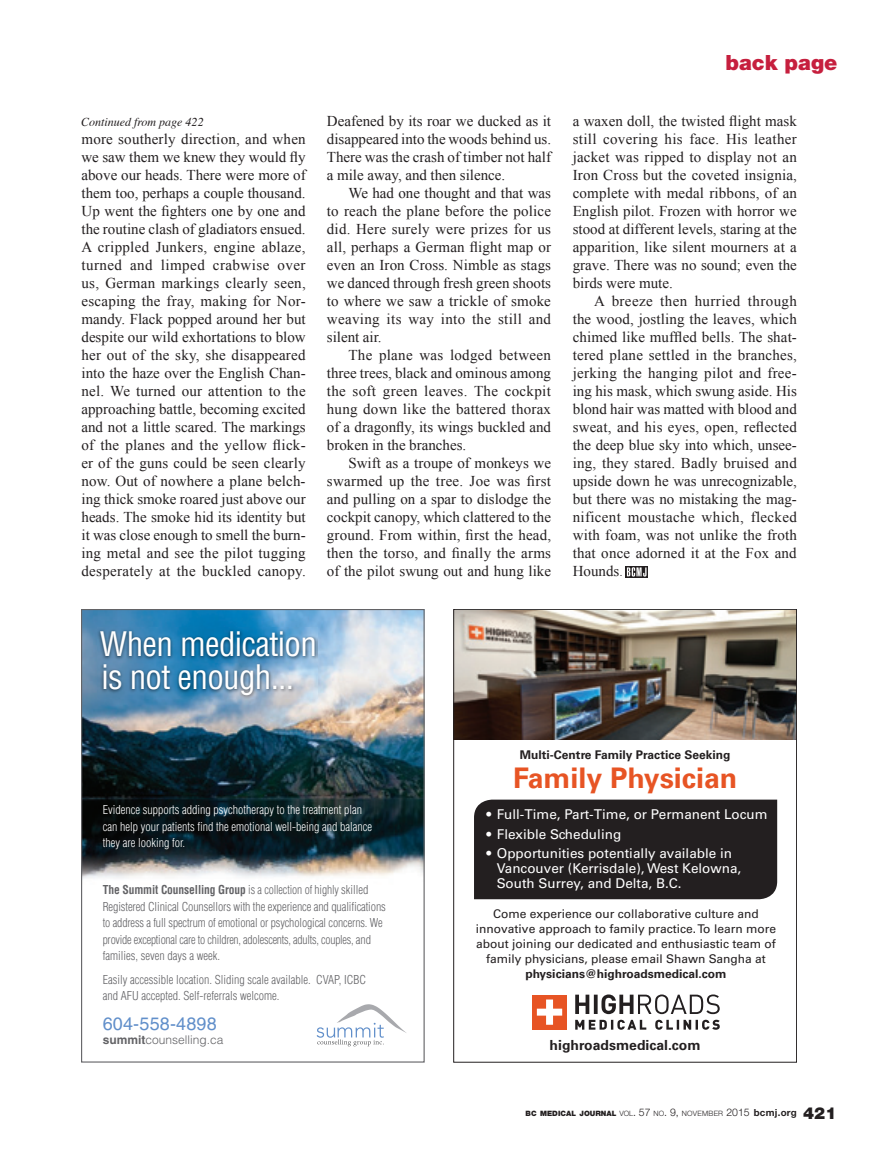
<style>
.page{position:relative;width:878px;height:1161px;background:#fff}
.page>*{position:absolute;margin:0;border:0;box-sizing:border-box;transform-origin:0 0}
.t1{font:condensed 33px/33px "Helvetica LT Std";letter-spacing:-.02em;color:#fff}
.t2{font:700 28.5px "Univers 65";color:#e75424}
.t3{font:900 21px "Helvetica Neue";color:#c61f3e}
.t4{font:18px "Helvetica LT Std";letter-spacing:.01em;color:#618fca}
.t5{font:15px/18px "Times New Roman";letter-spacing:.01em;color:#231f20;text-align:justify}
.t6{font:700 13.95px "Univers 65";color:#231f20}
.t7{font:13.5px/15px "Univers";color:#fff}
.t8{font:300 condensed 12px/16.5px "Helvetica LT Std";letter-spacing:-.01em;color:#636366;scale:.96 1}
.t9{font:12px/15px "Univers";color:#231f20;text-align:center}
.t10{font:300 condensed 12px/16.5px "Helvetica LT Std";color:#fff}
.t11{font:300 condensed 12px/16.5px "Helvetica LT Std";letter-spacing:-.01em;color:#636366}
.t12{font:700 12px "Univers";color:#231f20}
.t13{font:700 12px "Univers 65";color:#231f20}
.t14{font:italic 12px "Times";color:#231f20}
.t15{font:300 12px "Helvetica LT Std";color:#636366}
.t16{font:900 7.35px "Helvetica Neue";color:#231f20}
.s1{font-family:"Univers";font-weight:300;font-size:12px}
.s2{font-weight:700}
.s3{font-weight:300}
.s4{font-weight:300;font-size:10.5px}
.s5{font-weight:700;font-size:9.75px}
.s6{font-size:16.5px}
</style>
<div class="page">
<svg style="left:625px;top:566px;width:23px;height:12px"></svg>
<svg style="left:627px;top:567px;width:19px;height:10px"></svg>
<img style="left:83px;top:611px;width:339px;height:436px">
<svg style="left:316px;top:1004px;width:91px;height:42px"></svg>
<img style="left:97px;top:628px;width:221px;height:71px">
<div style="left:81px;top:609px;width:343px;height:454px;border:1px solid #636366"></div>
<div style="left:474px;top:800px;width:303px;height:99px;background:#231f20"></div>
<img style="left:455px;top:611px;width:339px;height:129px">
<div style="left:453px;top:609px;width:343px;height:454px;border:1px solid #231f20"></div>
<svg style="left:575px;top:994px;width:144px;height:20px"></svg>
<svg style="left:575px;top:1020px;width:144px;height:10px"></svg>
<div style="left:532px;top:995px;width:35px;height:35px;background:#e75424"></div>
<svg style="left:537px;top:1000px;width:25px;height:25px"></svg>
<p class="t14" style="left:81px;top:111px;width:124px">Continued from page 422</p>
<p class="t5" style="left:327px;top:112px;width:226px">Deafened by its roar we ducked as it disappeared into the woods behind us.<br>There was the crash of timber not half a mile away, and then silence.</p>
<p class="t5" style="left:327px;top:184px;width:226px;text-indent:22px">We had one thought and that was to reach the plane before the police did. Here surely were prizes for us all, perhaps a German flight map or even an Iron Cross. Nimble as stags we danced through fresh green shoots to where we saw a trickle of smoke weaving its way into the still and silent air.</p>
<p class="t5" style="left:327px;top:346px;width:226px;text-indent:22px">The plane was lodged between three trees, black and ominous among the soft green leaves. The cockpit hung down like the battered thorax of a dragonfly, its wings buckled and broken in the branches.</p>
<p class="t5" style="left:327px;top:454px;width:226px;text-indent:22px">Swift as a troupe of monkeys we swarmed up the tree. Joe was first and pulling on a spar to dislodge the cockpit canopy, which clattered to the ground. From within, first the head, then the torso, and finally the arms of the pilot swung out and hung like</p>
<p class="t5" style="left:81px;top:130px;width:226px">more southerly direction, and when we saw them we knew they would fly above our heads. There were more of them too, perhaps a couple thousand.<br>Up went the fighters one by one and the routine clash of gladiators ensued.<br>A crippled Junkers, engine ablaze, turned and limped crabwise over us, German markings clearly seen, escaping the fray, making for Nor&shy;mandy. Flack popped around her but despite our wild exhortations to blow her out of the sky, she disappeared into the haze over the English Chan&shy;nel. We turned our attention to the approaching battle, becoming excited and not a little scared. The markings of the planes and the yellow flick&shy;er of the guns could be seen clearly now. Out of nowhere a plane belch&shy;ing thick smoke roared just above our heads. The smoke hid its identity but it was close enough to smell the burn&shy;ing metal and see the pilot tugging desperately at the buckled canopy.</p>
<h3 class="t3" style="left:725px;top:50px;width:114px">back page</h3>
<p class="t5" style="left:572px;top:112px;width:226px">a waxen doll, the twisted flight mask still covering his face. His leather jacket was ripped to display not an Iron Cross but the coveted insignia, complete with medal ribbons, of an English pilot. Frozen with horror we stood at different levels, staring at the apparition, like silent mourners at a grave. There was no sound; even the birds were mute.</p>
<p class="t5" style="left:572px;top:292px;width:226px;text-indent:22px">A breeze then hurried through the wood, jostling the leaves, which chimed like muffled bells. The shat&shy;tered plane settled in the branches, jerking the hanging pilot and free&shy;ing his mask, which swung aside. His blond hair was matted with blood and sweat, and his eyes, open, reflected the deep blue sky into which, unsee&shy;ing, they stared. Badly bruised and upside down he was unrecognizable, but there was no mistaking the mag&shy;nificent moustache which, flecked with foam, was not unlike the froth that once adorned it at the Fox and Hounds<span class="s1">.</span></p>
<h1 class="t1" style="left:100px;top:628px;width:218px">When medication is not enough...</h1>
<p class="t10" style="left:103px;top:802px;width:271px">Evidence supports adding psychotherapy to the treatment plan can help your patients find the emotional well-being and balance they are looking for.</p>
<p class="t8" style="left:103px;top:882px;width:296px"><span class="s2">The Summit Counselling Group</span> is a collection of highly skilled Registered Clinical Counsellors with the experience and qualifications to address a full spectrum of emotional or psychological concerns. We provide exceptional care to children, adolescents, adults, couples, and families, seven days a week.</p>
<p class="t11" style="left:103px;top:971px;width:265px">Easily accessible location. Sliding scale available. CVAP, ICBC and AFU accepted. Self-referrals welcome.</p>
<p class="t4" style="left:103px;top:1013px;width:116px">604-558-4898</p>
<p class="t15" style="left:103px;top:1033px;width:122px"><span class="s2">summit</span>counselling.ca</p>
<p class="t12" style="left:520px;top:748px;width:212px">Multi-Centre Family Practice Seeking</p>
<h2 class="t2" style="left:513px;top:761px;width:226px">Family Physician</h2>
<p class="t7" style="left:486px;top:807px;width:283px">• Full-Time, Part-Time, or Permanent Locum</p>
<p class="t7" style="left:486px;top:826px;width:136px">• Flexible Scheduling</p>
<p class="t7" style="left:497px;top:846px;width:246px;text-indent:-11px">• Opportunities potentially available in<br>Vancouver (Kerrisdale), West Kelowna,<br>South Surrey, and Delta, B.C.</p>
<p class="t9" style="left:476px;top:906px;width:301px">Come experience our collaborative culture and innovative approach to family practice. To learn more about joining our dedicated and enthusiastic team of family physicians, please email Shawn Sangha at</p>
<p class="t13" style="left:525px;top:967px;width:202px">physicians@highroadsmedical.com</p>
<p class="t6" style="left:549px;top:1037px;width:152px">highroadsmedical.com</p>
<p class="t16" style="left:525px;top:1109px;width:312px">BC MEDICAL JOURNAL <span class="s3">VOL</span><span class="s4">. 57</span> <span class="s3">NO</span><span class="s4">. 9,</span> <span class="s3">NOVEMBER</span> <span class="s4">2015</span> <span class="s5">bcmj.org</span> <span class="s6">421</span></p>
</div>
